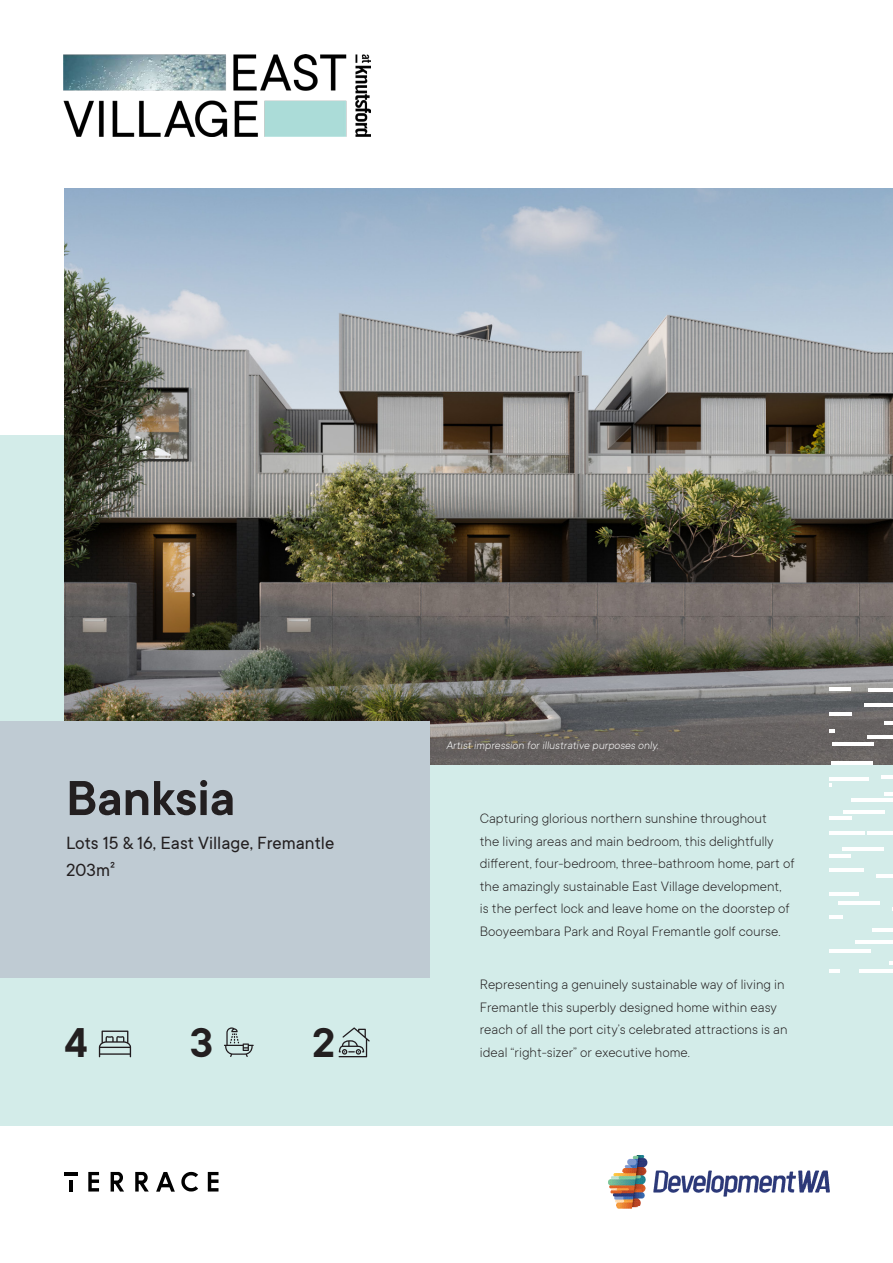
<style>
.page{position:relative;width:893px;height:1263px;background:#fff}
.page>*{position:absolute;margin:0;border:0;box-sizing:border-box;transform-origin:0 0}
.t1{font:600 54px "TT Commons";color:#231f20}
.t2{font:600 45.9px "TT Commons";color:#231f20}
.t3{font:19.5px/27px "TT Commons";color:#231f20}
.t4{font:300 15px/22.5px "TT Commons";color:#231f20}
.t5{font:300 12px "TT Commons";color:#fff}
</style>
<div class="page">
<div style="left:0;top:435px;width:893px;height:691px;background:#d3ece9"></div>
<img style="left:65px;top:189px;width:828px;height:575px">
<svg style="left:88px;top:1172px;width:11px;height:19px"></svg>
<svg style="left:111px;top:1172px;width:13px;height:19px"></svg>
<svg style="left:135px;top:1172px;width:14px;height:19px"></svg>
<svg style="left:156px;top:1172px;width:19px;height:20px"></svg>
<svg style="left:181px;top:1172px;width:17px;height:19px"></svg>
<svg style="left:208px;top:1172px;width:10px;height:19px"></svg>
<svg style="left:64px;top:1172px;width:13px;height:19px"></svg>
<img style="left:64px;top:55px;width:306px;height:81px">
<div style="left:0;top:721px;width:429px;height:257px;background:#bfcbd3"></div>
<hr style="left:829px;top:854px;width:21px;height:3px;background:#fff">
<hr style="left:829px;top:868px;width:34px;height:4px;background:#fff">
<hr style="left:838px;top:901px;width:42px;height:4px;background:#fff">
<hr style="left:842px;top:847px;width:41px;height:4px;background:#fff">
<hr style="left:829px;top:713px;width:23px;height:3px;background:#fff">
<hr style="left:831px;top:761px;width:41px;height:4px;background:#fff">
<hr style="left:856px;top:940px;width:37px;height:4px;background:#fff">
<hr style="left:829px;top:892px;width:30px;height:4px;background:#fff">
<hr style="left:859px;top:969px;width:34px;height:4px;background:#fff">
<hr style="left:864px;top:703px;width:29px;height:4px;background:#fff">
<hr style="left:829px;top:687px;width:21px;height:3px;background:#fff">
<hr style="left:830px;top:949px;width:41px;height:3px;background:#fff">
<svg style="left:829px;top:969px;width:11px;height:3px"></svg>
<hr style="left:829px;top:915px;width:14px;height:3px;background:#fff">
<svg style="left:889px;top:961px;width:4px;height:3px"></svg>
<hr style="left:873px;top:928px;width:20px;height:4px;background:#fff">
<hr style="left:876px;top:874px;width:17px;height:4px;background:#fff">
<svg style="left:829px;top:783px;width:3px;height:4px"></svg>
<svg style="left:829px;top:729px;width:6px;height:4px"></svg>
<hr style="left:881px;top:775px;width:12px;height:4px;background:#fff">
<svg style="left:885px;top:721px;width:8px;height:4px"></svg>
<hr style="left:868px;top:736px;width:25px;height:3px;background:#fff">
<hr style="left:833px;top:742px;width:41px;height:4px;background:#fff">
<hr style="left:868px;top:688px;width:25px;height:4px;background:#fff">
<hr style="left:868px;top:831px;width:25px;height:4px;background:#fff">
<hr style="left:844px;top:810px;width:41px;height:3px;background:#fff">
<hr style="left:829px;top:816px;width:23px;height:4px;background:#fff">
<hr style="left:829px;top:831px;width:36px;height:3px;background:#fff">
<svg style="left:884px;top:792px;width:9px;height:3px"></svg>
<hr style="left:851px;top:799px;width:41px;height:3px;background:#fff">
<hr style="left:829px;top:777px;width:39px;height:3px;background:#fff">
<svg style="left:224px;top:1027px;width:30px;height:30px"></svg>
<svg style="left:99px;top:1030px;width:32px;height:27px"></svg>
<svg style="left:339px;top:1027px;width:31px;height:30px"></svg>
<img style="left:608px;top:1155px;width:221px;height:53px">
<h1 class="t1" style="left:66px;top:765px;width:171px">Banksia</h1>
<h3 class="t3" style="left:66px;top:830px;width:270px">Lots 15 &amp; 16, East Village, Fremantle<br>203m²</h3>
<h2 class="t2" style="left:64px;top:1014px;width:25px">4</h2>
<h2 class="t2" style="left:190px;top:1014px;width:25px">3</h2>
<h2 class="t2" style="left:312px;top:1014px;width:25px">2</h2>
<p class="t5" style="left:446px;top:741px;width:215px">Artist impression for illustrative purposes only.</p>
<p class="t4" style="left:480px;top:808px;width:316px">Capturing glorious northern sunshine throughout<br>the living areas and main bedroom, this delightfully different, four-bedroom, three-bathroom home, part of the amazingly sustainable East Village development,<br>is the perfect lock and leave home on the doorstep of Booyeembara Park and Royal Fremantle golf course.</p>
<p class="t4" style="left:480px;top:974px;width:309px">Representing a genuinely sustainable way of living in Fremantle this superbly designed home within easy reach of all the port city’s celebrated attractions is an ideal “right-sizer” or executive home.</p>
</div>
